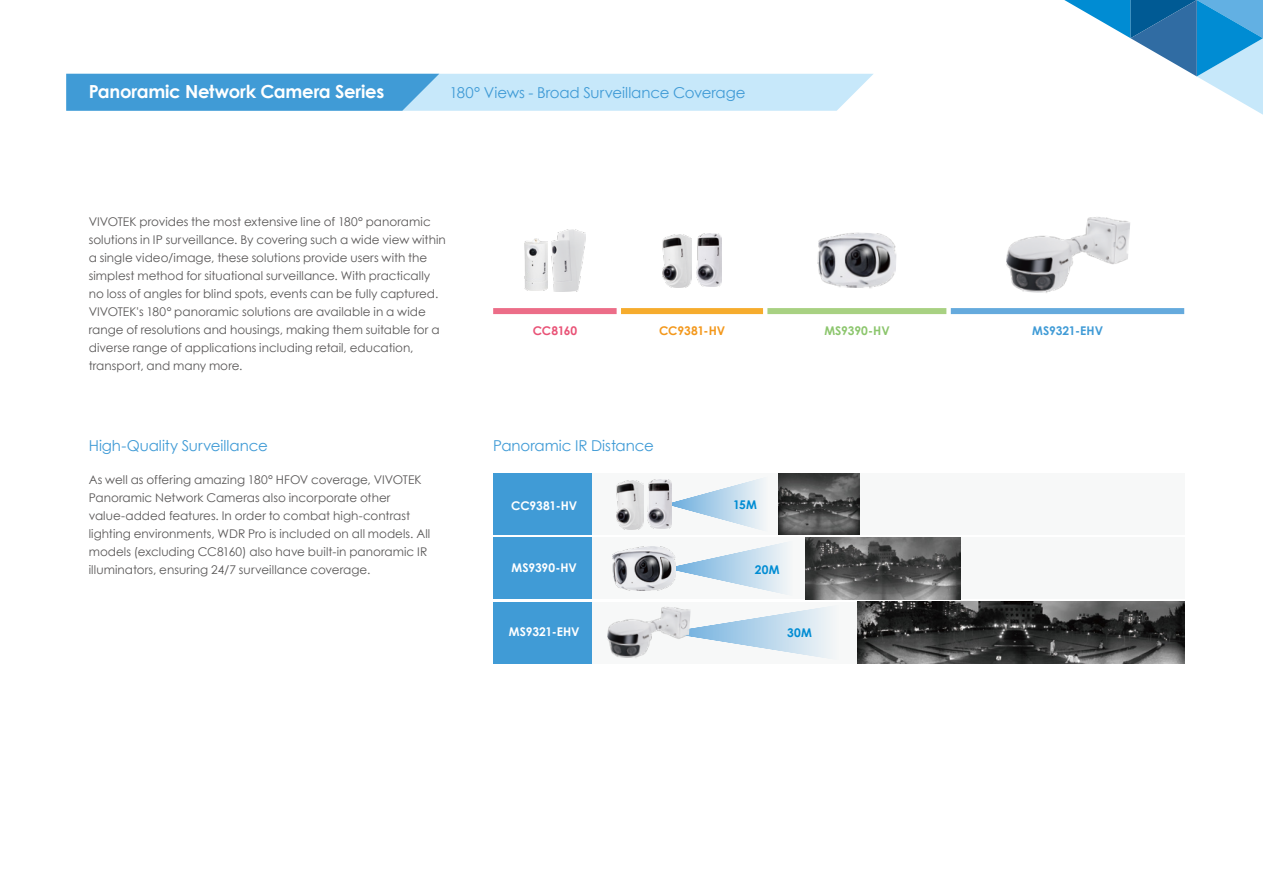
<style>
.page{position:relative;width:1263px;height:893px;background:#fff}
.page>*{position:absolute;margin:0;border:0;box-sizing:border-box;transform-origin:0 0}
.t1{font:700 18px "Century Gothic";letter-spacing:-.015em;color:#fff}
.t2{font:15px "Century Gothic";letter-spacing:-.005em;color:#409bd6}
.t3{font:12px/18px "Century Gothic";color:#595757}
.t4{font:700 12px "Century Gothic";letter-spacing:-.01em;color:#fff}
.t5{font:700 12px "Century Gothic";letter-spacing:-.01em;color:#409bd6}
.t6{font:700 12px "Century Gothic";letter-spacing:-.01em;color:#f3981c}
.t7{font:700 12px "Century Gothic";letter-spacing:-.01em;color:#8cc66d}
.t8{font:700 12px "Century Gothic";letter-spacing:.015em;color:#008cd3}
.t9{font:700 12px "Century Gothic";letter-spacing:-.02em;color:#e95377}
</style>
<div class="page">
<svg style="left:66px;top:74px;width:807px;height:37px;background:#8dc6ea"></svg>
<img style="left:551px;top:229px;width:35px;height:62px">
<img style="left:524px;top:238px;width:23px;height:53px">
<img style="left:696px;top:233px;width:26px;height:54px">
<img style="left:662px;top:234px;width:29px;height:53px">
<img style="left:817px;top:232px;width:80px;height:56px">
<img style="left:1006px;top:217px;width:124px;height:76px">
<div style="left:493px;top:308px;width:124px;height:6px;background:#ec6d88"></div>
<div style="left:621px;top:308px;width:142px;height:6px;background:#f6ac2d"></div>
<div style="left:767px;top:308px;width:179px;height:6px;background:#a8d182"></div>
<div style="left:951px;top:308px;width:233px;height:6px;background:#65aadd"></div>
<div style="left:592px;top:473px;width:592px;height:62px;background:#f7f8f8"></div>
<div style="left:592px;top:538px;width:592px;height:61px;background:#f7f8f8"></div>
<div style="left:592px;top:602px;width:592px;height:61px;background:#f7f8f8"></div>
<div style="left:493px;top:473px;width:99px;height:62px;background:#409bd6"></div>
<div style="left:493px;top:538px;width:99px;height:61px;background:#409bd6"></div>
<div style="left:493px;top:602px;width:99px;height:61px;background:#409bd6"></div>
<img style="left:857px;top:538px;width:103px;height:61px">
<img style="left:778px;top:473px;width:82px;height:62px">
<img style="left:857px;top:602px;width:327px;height:61px">
<svg style="left:671px;top:474px;width:186px;height:184px"></svg>
<img style="left:648px;top:479px;width:23px;height:50px">
<img style="left:616px;top:480px;width:27px;height:49px">
<img style="left:612px;top:546px;width:63px;height:45px">
<img style="left:607px;top:603px;width:84px;height:55px">
<svg style="left:1064px;top:0;width:199px;height:115px"></svg>
<h1 class="t1" style="left:89px;top:78px;width:297px">Panoramic Network Camera Series</h1>
<p class="t2" style="left:449px;top:82px;width:297px">180° Views - Broad Surveillance Coverage</p>
<p class="t3" style="left:89px;top:212px;width:359px">VIVOTEK provides the most extensive line of 180° panoramic solutions in IP surveillance. By covering such a wide view within a single video/image, these solutions provide users with the simplest method for situational surveillance. With practically no loss of angles for blind spots, events can be fully captured.<br>VIVOTEK's 180° panoramic solutions are available in a wide range of resolutions and housings, making them suitable for a diverse range of applications including retail, education, transport, and many more.</p>
<p class="t2" style="left:89px;top:435px;width:181px">High-Quality Surveillance</p>
<p class="t3" style="left:89px;top:470px;width:343px">As well as offering amazing 180° HFOV coverage, VIVOTEK Panoramic Network Cameras also incorporate other value-added features. In order to combat high-contrast lighting environments, WDR Pro is included on all models. All models (excluding CC8160) also have built-in panoramic IR illuminators, ensuring 24/7 surveillance coverage.</p>
<p class="t9" style="left:533px;top:321px;width:46px">CC8160</p>
<p class="t6" style="left:659px;top:321px;width:67px">CC9381-HV</p>
<p class="t7" style="left:824px;top:321px;width:67px">MS9390-HV</p>
<p class="t5" style="left:1032px;top:321px;width:72px">MS9321-EHV</p>
<p class="t2" style="left:493px;top:435px;width:162px">Panoramic IR Distance</p>
<p class="t4" style="left:511px;top:497px;width:67px">CC9381-HV</p>
<p class="t8" style="left:733px;top:496px;width:25px">15M</p>
<p class="t4" style="left:512px;top:558px;width:67px">MS9390-HV</p>
<p class="t8" style="left:755px;top:560px;width:26px">20M</p>
<p class="t4" style="left:509px;top:622px;width:72px">MS9321-EHV</p>
<p class="t8" style="left:787px;top:623px;width:26px">30M</p>
</div>
